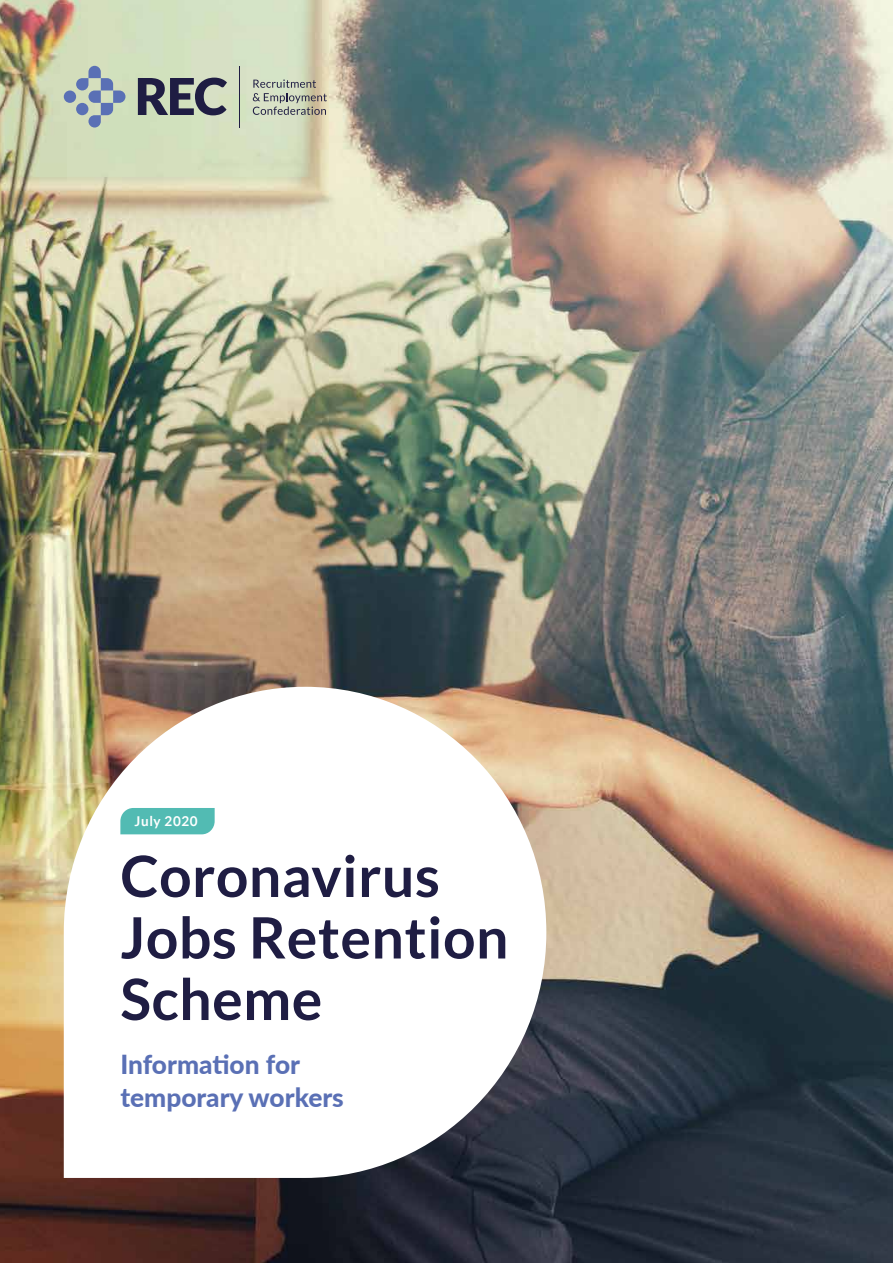
<style>
.page{position:relative;width:893px;height:1263px;background:#fff}
.page>*{position:absolute;margin:0;border:0;box-sizing:border-box;transform-origin:0 0}
.t1{font:700 57px/61.5px "Lato";letter-spacing:.01em;color:#1f1d43}
.t2{font:800 26.25px/33px "Lato";color:#5a70b5}
.t3{font:700 13.5px "Lato";letter-spacing:.045em;color:#fff}
</style>
<div class="page">
<img style="left:0;top:0;width:893px;height:1263px">
<svg style="left:64px;top:687px;width:482px;height:491px"></svg>
<svg style="left:138px;top:78px;width:89px;height:37px"></svg>
<hr style="left:239px;top:66px;width:1px;height:62px;background:#1f1d43">
<svg style="left:253px;top:79px;width:74px;height:36px"></svg>
<div style="left:64px;top:91px;width:12px;height:12px;background:#5a70b5;border-radius:50%"></div>
<svg style="left:76px;top:66px;width:49px;height:62px"></svg>
<div style="left:120px;top:808px;width:95px;height:26px;background:#52bbb3"></div>
<p class="t3" style="left:135px;top:813px;width:65px">July 2020</p>
<p class="t1" style="left:120px;top:845px;width:389px">Coronavirus<br>Jobs Retention<br>Scheme</p>
<p class="t2" style="left:120px;top:1046px;width:225px">Information for temporary workers</p>
</div>
